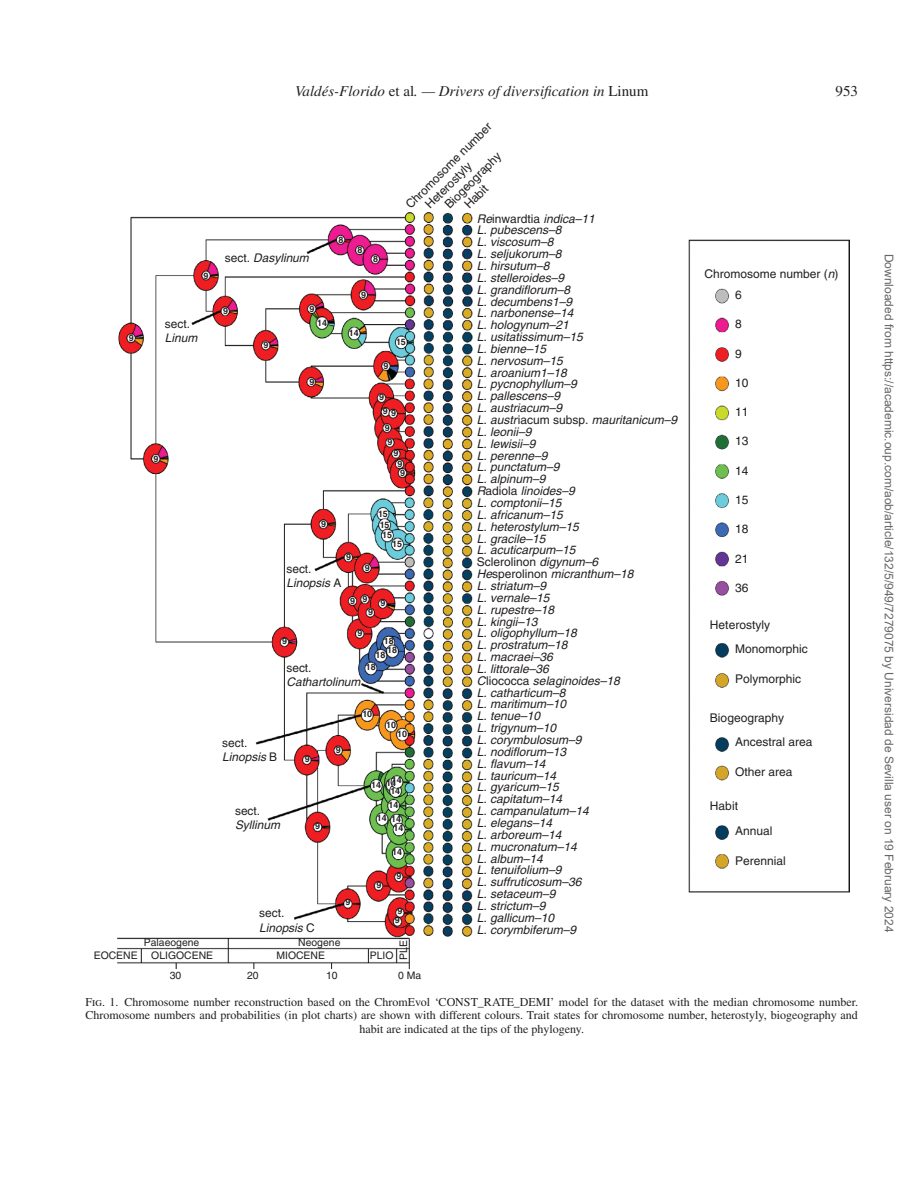
<style>
.page{position:relative;width:918px;height:1186px;background:#fff}
.page>*{position:absolute;margin:0;border:0;box-sizing:border-box;transform-origin:0 0}
.t1{font:italic 15px "Times LT Std";color:#231f20}
.t2{font:15px "Times LT Std";color:#231f20}
.t3{font:italic 12px/11.9px "Helvetica";color:#231f20}
.t4{font:12px/13.5px "Times LT Std";color:#231f20;text-align:center}
.t5{font:12px/24.8px "Helvetica";color:#231f20}
.t6{font:12px "Arial";color:#666}
.t7{font:italic 11.85px/14.2px "Helvetica";color:#231f20}
.t8{font:11.85px "Helvetica";color:#231f20}
.t9{font:10.35px/19.6px "Helvetica";color:#231f20}
.t10{font:700 8.85px/15.1px "Helvetica";color:#231f20}
.s1{font-style:normal}
.s2{font-style:italic}
</style>
<div class="page">
<img style="left:117px;top:212px;width:733px;height:758px">
<p class="t1" style="left:295px;top:83px;width:355px">Valdés-Florido <span class="s1">et al</span>. — Drivers of diversification in <span class="s1">Linum</span></p>
<p class="t2" style="left:836px;top:82px;width:24px">953</p>
<p class="t5" style="left:413px;top:192px;width:104px;line-height:13.8px;text-indent:-14px;rotate:-45deg">Chromosome number<br>Heterostyly</p>
<p class="t5" style="left:452px;top:192px;width:62px;line-height:13.8px;text-indent:-14px;rotate:-45deg">Biogeography<br>Habit</p>
<p class="t3" style="left:477px;top:224px;width:202px">L. pubescens–8<br>L. viscosum–8<br>L. seljukorum–8<br>L. hirsutum–8<br>L. stelleroides–9<br>L. grandiflorum–8<br>L. decumbens1–9<br>L. narbonense–14<br>L. hologynum–21<br>L. usitatissimum–15<br>L. bienne–15<br>L. nervosum–15<br>L. aroanium1–18<br>L. pycnophyllum–9<br>L. pallescens–9<br>L. austriacum–9<br>L. austr<span class="s1">iacum subsp.</span> mauritanicum–9<br>L. leonii–9<br>L. lewisii–9<br>L. perenne–9<br>L. punctatum–9<br>L. alpinum–9<br>R<span class="s1">adiola</span> linoides–9<br>L. comptonii–15<br>L. africanum–15<br>L. heterostylum–15<br>L. gracile–15<br>L. acuticarpum–15<br><span class="s1">Sclerolinon</span> digynum–6<br>He<span class="s1">sperolinon</span> micranthum–18<br>L. striatum–9<br>L. vernale–15<br>L. rupestre–18<br>L. kingii–13<br>L. oligophyllum–18<br>L. prostratum–18<br>L. macraei–36<br>L. littorale–36<br>C<span class="s1">liococca</span> selaginoides–18<br>L. catharticum–8<br>L. maritimum–10<br>L. tenue–10<br>L. trigynum–10<br>L. corymbulosum–9<br>L. nodiflorum–13<br>L. flavum–14<br>L. tauricum–14<br>L. gyaricum–15<br>L. capitatum–14<br>L. campanulatum–14<br>L. elegans–14<br>L. arboreum–14<br>L. mucronatum–14<br>L. album–14<br>L. tenuifolium–9<br>L. suffruticosum–36<br>L. setaceum–9<br>L. strictum–9<br>L. gallicum–10<br>L. corymbiferum–9</p>
<p class="t3" style="left:477px;top:212px;width:120px">Re<span class="s1">inwardtia</span> indica–11</p>
<p class="t10" style="left:338px;top:232px;width:6px">8</p>
<p class="t10" style="left:357px;top:242px;width:6px">8</p>
<p class="t7" style="left:225px;top:251px;width:85px"><span class="s1">sect.</span> Dasylinum</p>
<p class="t10" style="left:373px;top:251px;width:6px">8</p>
<p class="t10" style="left:204px;top:268px;width:6px">9</p>
<p class="t10" style="left:361px;top:287px;width:6px">9</p>
<p class="t10" style="left:309px;top:301px;width:6px">9</p>
<p class="t10" style="left:223px;top:303px;width:6px">9</p>
<p class="t10" style="left:317px;top:315px;width:11px">14</p>
<p class="t8" style="left:165px;top:317px;width:27px">sect.</p>
<p class="t7" style="left:165px;top:331px;width:34px">Linum</p>
<p class="t10" style="left:349px;top:326px;width:11px">14</p>
<p class="t10" style="left:129px;top:330px;width:6px">9</p>
<p class="t10" style="left:396px;top:334px;width:11px">15</p>
<p class="t10" style="left:263px;top:337px;width:6px">9</p>
<p class="t10" style="left:383px;top:358px;width:6px">9</p>
<p class="t10" style="left:383px;top:390px;width:15px;text-indent:-4px">9<br>9 9<br>9</p>
<p class="t10" style="left:388px;top:434px;width:6px">9</p>
<p class="t10" style="left:394px;top:448px;width:10px;line-height:10.5px;text-align:center">9<br>9</p>
<p class="t10" style="left:400px;top:465px;width:6px">9</p>
<p class="t10" style="left:309px;top:374px;width:6px">9</p>
<p class="t10" style="left:154px;top:451px;width:6px">9</p>
<p class="t10" style="left:378px;top:508px;width:16px;line-height:10.6px">15<br>15<br>15</p>
<p class="t10" style="left:321px;top:516px;width:6px">9</p>
<p class="t10" style="left:392px;top:536px;width:11px">15</p>
<p class="t10" style="left:346px;top:549px;width:6px">9</p>
<p class="t10" style="left:365px;top:560px;width:6px">9</p>
<p class="t10" style="left:350px;top:592px;width:19px">9 9</p>
<p class="t10" style="left:380px;top:595px;width:6px">9</p>
<p class="t10" style="left:368px;top:604px;width:6px">9</p>
<p class="t10" style="left:357px;top:625px;width:6px">9</p>
<p class="t10" style="left:384px;top:636px;width:15px;line-height:9.1px;text-align:center">18<br>18</p>
<p class="t10" style="left:366px;top:648px;width:21px;line-height:12.5px;text-indent:10px">18<br>18</p>
<p class="t7" style="left:286px;top:562px;width:56px"><span class="s1">sect.<br></span>Linopsis <span class="s1">A</span></p>
<p class="t10" style="left:282px;top:633px;width:6px">9</p>
<p class="t8" style="left:286px;top:661px;width:27px">sect.</p>
<p class="t7" style="left:286px;top:675px;width:76px">Cathartolinum</p>
<p class="t10" style="left:362px;top:706px;width:11px">10</p>
<p class="t10" style="left:386px;top:717px;width:11px">10</p>
<p class="t10" style="left:397px;top:726px;width:11px">10</p>
<p class="t7" style="left:222px;top:735px;width:56px"><span class="s1">sect.<br></span>Linopsis <span class="s1">B</span></p>
<p class="t10" style="left:336px;top:742px;width:6px">9</p>
<p class="t10" style="left:305px;top:751px;width:6px">9</p>
<p class="t10" style="left:371px;top:779px;width:32px;line-height:7.8px;text-align:right">14 1414<br>14</p>
<p class="t10" style="left:377px;top:798px;width:26px;line-height:13.8px;text-align:right">14<br>14 14</p>
<p class="t10" style="left:394px;top:821px;width:11px">14</p>
<p class="t10" style="left:392px;top:844px;width:11px">14</p>
<p class="t8" style="left:235px;top:804px;width:27px">sect.</p>
<p class="t7" style="left:235px;top:818px;width:46px">Syllinum</p>
<p class="t10" style="left:315px;top:818px;width:6px">9</p>
<p class="t10" style="left:396px;top:868px;width:6px">9</p>
<p class="t10" style="left:376px;top:877px;width:6px">9</p>
<p class="t10" style="left:346px;top:895px;width:6px">9</p>
<p class="t10" style="left:395px;top:907px;width:9px;line-height:9px;text-align:center">9<br>9</p>
<p class="t7" style="left:259px;top:906px;width:57px"><span class="s1">sect.<br></span>Linopsis <span class="s1">C</span></p>
<p class="t9" style="left:394px;top:959px;width:24px;rotate:-90deg">PLEI</p>
<p class="t9" style="left:144px;top:932px;width:57px">Palaeogene</p>
<p class="t9" style="left:298px;top:932px;width:44px">Neogene</p>
<p class="t9" style="left:170px;top:945px;width:45px;text-indent:-19px">OLIGOCENE<br>30</p>
<p class="t9" style="left:94px;top:945px;width:45px">EOCENE</p>
<p class="t9" style="left:276px;top:945px;width:50px">MIOCENE</p>
<p class="t9" style="left:370px;top:945px;width:25px">PLIO</p>
<p class="t9" style="left:247px;top:965px;width:13px">20</p>
<p class="t9" style="left:326px;top:965px;width:13px">10</p>
<p class="t9" style="left:398px;top:965px;width:25px">0 Ma</p>
<p class="t5" style="left:735px;top:262px;width:105px;line-height:21.6px;text-indent:-31px">Chromosome number (<span class="s2">n</span>)<br>6</p>
<p class="t5" style="left:735px;top:312px;width:8px">8</p>
<p class="t5" style="left:735px;top:341px;width:8px">9</p>
<p class="t5" style="left:735px;top:370px;width:15px">10</p>
<p class="t5" style="left:735px;top:400px;width:15px">11</p>
<p class="t5" style="left:735px;top:429px;width:15px">13</p>
<p class="t5" style="left:735px;top:458px;width:15px">14</p>
<p class="t5" style="left:735px;top:487px;width:15px">15</p>
<p class="t5" style="left:735px;top:517px;width:15px">18</p>
<p class="t5" style="left:735px;top:546px;width:15px">21</p>
<p class="t5" style="left:735px;top:575px;width:15px">36</p>
<p class="t5" style="left:735px;top:612px;width:74px;text-indent:-25px">Heterostyly<br>Monomorphic</p>
<p class="t5" style="left:735px;top:667px;width:68px">Polymorphic</p>
<p class="t5" style="left:735px;top:705px;width:79px;text-indent:-25px">Biogeography<br>Ancestral area</p>
<p class="t5" style="left:735px;top:760px;width:59px">Other area</p>
<p class="t5" style="left:735px;top:794px;width:39px;text-indent:-25px">Habit<br>Annual</p>
<p class="t5" style="left:735px;top:848px;width:52px">Perennial</p>
<p class="t4" style="left:86px;top:995px;width:774px">Fig. 1. Chromosome number reconstruction based on the ChromEvol ‘CONST_RATE_DEMI’ model for the dataset with the median chromosome number.<br>Chromosome numbers and probabilities (in plot charts) are shown with different colours. Trait states for chromosome number, heterostyly, biogeography and habit are indicated at the tips of the phylogeny.</p>
<p class="t6" style="left:893px;top:254px;width:680px;rotate:90deg">Downloaded from https://academic.oup.com/aob/article/132/5/949/7279075 by Universidad de Sevilla user on 19 February 2024</p>
</div>
